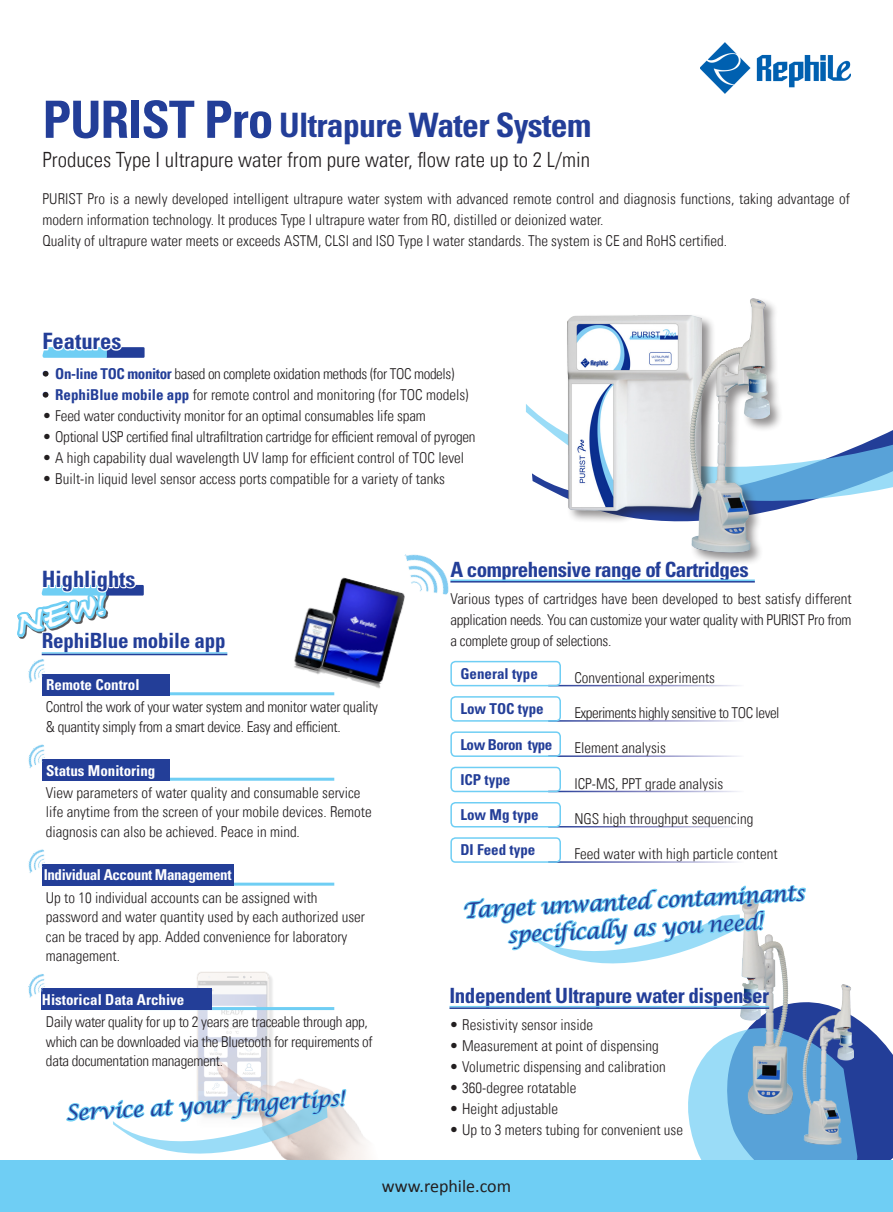
<style>
.page{position:relative;width:893px;height:1212px;background:#fff}
.page>*{position:absolute;margin:0;border:0;box-sizing:border-box;transform-origin:0 0}
.t1{font:36px "FZHJJW GB1 0";color:#fff}
.t2{font:700 condensed 33.6px "Univers";letter-spacing:-.02em;color:#233e98}
.t3{font:700 condensed 22.5px "Univers";color:#233e98}
.t4{font:700 condensed 21px "Univers";letter-spacing:-.02em;color:#233e98}
.t5{font:italic 21px "Lucida Calligraphy";color:#233e98}
.t6{font:300 condensed 21px "Univers LT";color:#231f20}
.t7{font:18px "Calibri";color:#231f20}
.t8{font:300 condensed 15px/19.5px "Univers LT";color:#231f20}
.t9{font:300 condensed 15px/19.5px "Univers LT";letter-spacing:-.02em;color:#231f20}
.t10{font:300 condensed 15px "Univers LT";letter-spacing:-.025em;color:#231f20}
.t11{font:700 condensed 15px "Univers";color:#fff}
.t12{font:700 condensed 15px "Univers";color:#233e98}
.t13{font:300 condensed 15px "Univers LT";letter-spacing:-.03em;color:#231f20}
.t14{font:700 condensed 15px "Univers";letter-spacing:-.025em;color:#fff}
.t15{font:700 condensed 15px "Univers";letter-spacing:-.03em;color:#233e98}
.s1{font-size:51.45px}
.s2{font-weight:700;color:#233e98}
</style>
<div class="page">
<div style="left:106px;top:347px;width:39px;height:11px;background:#233e98"></div>
<svg style="left:42px;top:347px;width:81px;height:11px"></svg>
<img style="left:285px;top:577px;width:118px;height:119px">
<svg style="left:526px;top:404px;width:367px;height:98px"></svg>
<img style="left:701px;top:43px;width:149px;height:51px">
<img style="left:393px;top:554px;width:64px;height:52px">
<div style="left:450px;top:661px;width:111px;height:25px;border:2px solid #6fcef4;border-radius:4px"></div>
<div style="left:450px;top:696px;width:111px;height:26px;border:2px solid #6fcef4;border-radius:4px"></div>
<div style="left:450px;top:767px;width:111px;height:25px;border:2px solid #6fcef4;border-radius:4px"></div>
<div style="left:450px;top:731px;width:111px;height:26px;border:2px solid #6fcef4;border-radius:4px"></div>
<div style="left:450px;top:802px;width:111px;height:25px;border:2px solid #6fcef4;border-radius:4px"></div>
<div style="left:450px;top:837px;width:111px;height:26px;border:2px solid #6fcef4;border-radius:4px"></div>
<hr style="left:450px;top:579px;width:305px;height:2px;background:#6fcef4">
<hr style="left:450px;top:581px;width:305px;height:1px;background:#233e98">
<div style="left:565px;top:313px;width:151px;height:211px;background:#231f20;opacity:.5"></div>
<img style="left:568px;top:315px;width:115px;height:195px">
<img style="left:192px;top:971px;width:81px;height:36px">
<img style="left:348px;top:1114px;width:45px;height:47px">
<hr style="left:144px;top:692px;width:190px;height:3px;background:#6fcef4">
<div style="left:42px;top:674px;width:127px;height:21px;background:#233e98"></div>
<img style="left:28px;top:659px;width:17px;height:24px">
<hr style="left:144px;top:778px;width:190px;height:3px;background:#6fcef4">
<div style="left:42px;top:759px;width:127px;height:22px;background:#233e98"></div>
<img style="left:28px;top:744px;width:17px;height:24px">
<hr style="left:144px;top:883px;width:190px;height:3px;background:#6fcef4">
<div style="left:42px;top:864px;width:191px;height:22px;background:#233e98"></div>
<img style="left:28px;top:849px;width:17px;height:24px">
<hr style="left:144px;top:1007px;width:190px;height:3px;background:#6fcef4">
<div style="left:42px;top:989px;width:170px;height:21px;background:#233e98"></div>
<img style="left:28px;top:974px;width:22px;height:27px">
<svg style="left:17px;top:584px;width:127px;height:71px"></svg>
<hr style="left:42px;top:652px;width:185px;height:2px;background:#6fcef4">
<hr style="left:42px;top:654px;width:185px;height:1px;background:#233e98">
<svg style="left:63px;top:1010px;width:285px;height:151px"></svg>
<div style="left:688px;top:297px;width:95px;height:269px;background:#231f20;opacity:.5"></div>
<img style="left:683px;top:299px;width:86px;height:254px">
<div style="left:0;top:1161px;width:893px;height:51px;background:#6fcef4"></div>
<hr style="left:449px;top:1006px;width:320px;height:1px;background:#6fcef4">
<hr style="left:449px;top:1007px;width:320px;height:2px;background:#233e98">
<svg style="left:462px;top:819px;width:431px;height:342px"></svg>
<svg style="left:43px;top:392px;width:5px;height:6px"></svg>
<svg style="left:43px;top:371px;width:5px;height:6px"></svg>
<p class="t2" style="left:43px;top:105px;width:550px"><span class="s1">PURIST Pro</span> Ultrapure Water System</p>
<p class="t6" style="left:43px;top:147px;width:549px">Produces Type I ultrapure water from pure water, flow rate up to 2 L/min</p>
<p class="t8" style="left:43px;top:189px;width:809px;line-height:21px">PURIST Pro is a newly developed intelligent ultrapure water system with advanced remote control and diagnosis functions, taking advantage of modern information technology. It produces Type I ultrapure water from RO, distilled or deionized water.</p>
<p class="t8" style="left:43px;top:231px;width:686px">Quality of ultrapure water meets or exceeds ASTM, CLSI and ISO Type I water standards. The system is CE and RoHS certified.</p>
<p class="t3" style="left:43px;top:327px;width:80px">Features</p>
<p class="t10" style="left:43px;top:365px;width:413px"><span class="s2">• On-line TOC monitor</span> based on complete oxidation methods (for TOC models)</p>
<p class="t8" style="left:43px;top:385px;width:427px"><span class="s2">• RephiBlue mobile app</span> for remote control and monitoring (for TOC models)</p>
<p class="t8" style="left:43px;top:406px;width:385px">• Feed water conductivity monitor for an optimal consumables life spam</p>
<p class="t9" style="left:43px;top:427px;width:434px">• Optional USP certified final ultrafiltration cartridge for efficient removal of pyrogen</p>
<p class="t8" style="left:43px;top:448px;width:423px">• A high capability dual wavelength UV lamp for efficient control of TOC level</p>
<p class="t8" style="left:43px;top:469px;width:404px">• Built-in liquid level sensor access ports compatible for a variety of tanks</p>
<p class="t3" style="left:42px;top:565px;width:95px">Highlights</p>
<p class="t1" style="left:13px;top:607px;width:94px;rotate:-14deg">NEW!</p>
<p class="t4" style="left:42px;top:627px;width:185px">RephiBlue mobile app</p>
<p class="t11" style="left:46px;top:675px;width:95px">Remote Control</p>
<p class="t9" style="left:46px;top:697px;width:334px">Control the work of your water system and monitor water quality &amp; quantity simply from a smart device. Easy and efficient.</p>
<p class="t11" style="left:46px;top:761px;width:111px">Status Monitoring</p>
<p class="t8" style="left:46px;top:783px;width:327px">View parameters of water quality and consumable service life anytime from the screen of your mobile devices. Remote diagnosis can also be achieved. Peace in mind.</p>
<p class="t14" style="left:44px;top:866px;width:189px">Individual Account Management</p>
<p class="t8" style="left:46px;top:888px;width:320px">Up to 10 individual accounts can be assigned with password and water quantity used by each authorized user can be traced by app. Added convenience for laboratory management.</p>
<p class="t11" style="left:42px;top:990px;width:144px">Historical Data Archive</p>
<p class="t9" style="left:46px;top:1012px;width:328px">Daily water quality for up to 2 years are traceable through app, which can be downloaded via the Bluetooth for requirements of data documentation management.</p>
<p class="t5" style="left:65px;top:1100px;width:280px;rotate:-3deg">Service at your fingertips!</p>
<p class="t4" style="left:450px;top:556px;width:300px">A comprehensive range of Cartridges</p>
<p class="t8" style="left:450px;top:588px;width:403px;line-height:21px;text-align:justify">Various types of cartridges have been developed to best satisfy different application needs. You can customize your water quality with PURIST Pro from a complete group of selections.</p>
<p class="t12" style="left:460px;top:664px;width:79px">General type</p>
<p class="t8" style="left:574px;top:668px;width:142px">Conventional experiments</p>
<p class="t13" style="left:574px;top:704px;width:207px">Experiments highly sensitive to TOC level</p>
<p class="t12" style="left:460px;top:700px;width:85px">Low TOC type</p>
<p class="t15" style="left:460px;top:735px;width:94px">Low Boron type</p>
<p class="t12" style="left:460px;top:770px;width:52px">ICP type</p>
<p class="t8" style="left:574px;top:738px;width:93px">Element analysis</p>
<p class="t8" style="left:574px;top:774px;width:151px">ICP-MS, PPT grade analysis</p>
<p class="t12" style="left:460px;top:806px;width:80px">Low Mg type</p>
<p class="t12" style="left:460px;top:841px;width:76px">DI Feed type</p>
<p class="t8" style="left:574px;top:844px;width:205px">Feed water with high particle content</p>
<p class="t8" style="left:574px;top:809px;width:181px">NGS high throughput sequencing</p>
<p class="t5" style="left:462px;top:898px;width:344px;rotate:-3deg">Target unwanted contaminants</p>
<p class="t5" style="left:507px;top:922px;width:257px;rotate:-3deg">specifically as you need!</p>
<p class="t4" style="left:449px;top:982px;width:321px">Independent Ultrapure water dispenser</p>
<p class="t8" style="left:449px;top:1015px;width:145px">• Resistivity sensor inside</p>
<p class="t8" style="left:449px;top:1036px;width:211px">• Measurement at point of dispensing</p>
<p class="t8" style="left:449px;top:1057px;width:218px">• Volumetric dispensing and calibration</p>
<p class="t8" style="left:449px;top:1078px;width:128px">• 360-degree rotatable</p>
<p class="t8" style="left:449px;top:1099px;width:110px">• Height adjustable</p>
<p class="t8" style="left:449px;top:1120px;width:235px">• Up to 3 meters tubing for convenient use</p>
<p class="t7" style="left:382px;top:1175px;width:131px">www.rephile.com</p>
</div>
